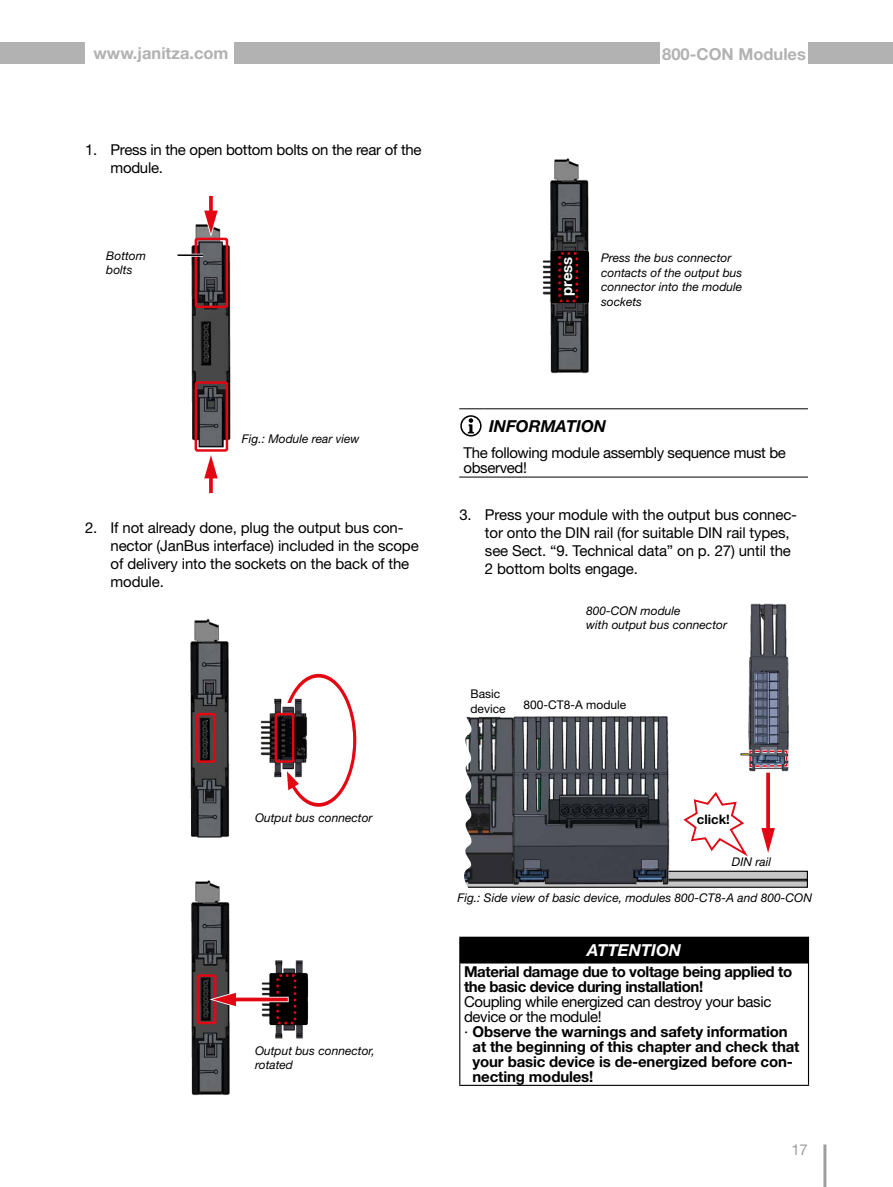
<style>
.page{position:relative;width:893px;height:1187px;background:#fff}
.page>*{position:absolute;margin:0;border:0;box-sizing:border-box;transform-origin:0 0}
.t1{font:700 16.5px "Helvetica Neue LT Pro";color:#b3b2b2}
.t2{font:italic 700 16.5px "Helvetica Neue LT Pro";color:#000}
.t3{font:italic 700 16.5px "Helvetica Neue LT Pro";color:#fff}
.t4{font:15px/18px "Helvetica Neue LT Pro";letter-spacing:-.01em;color:#000}
.t5{font:700 15px/15px "Helvetica Neue LT Pro";letter-spacing:-.01em;color:#000}
.t6{font:700 15px "Helvetica Neue LT Pro";letter-spacing:-.01em;color:#fff}
.t7{font:15px "Helvetica Neue LT Pro";color:#9d9d9c}
.t8{font:700 13.2px "Helvetica Neue LT Pro";color:#000}
.t9{font:italic 12px/14.4px "Helvetica Neue LT Pro";color:#000}
.t10{font:12px/14.4px "Helvetica Neue LT Pro";color:#000}
.s1{font-weight:400}
</style>
<div class="page">
<div style="left:234px;top:43px;width:425px;height:21px;background:#b3b2b2"></div>
<div style="left:808px;top:43px;width:85px;height:21px;background:#b3b2b2"></div>
<div style="left:0;top:43px;width:85px;height:21px;background:#b3b2b2"></div>
<hr style="left:823px;top:1144px;width:3px;height:42px;background:#9d9d9c">
<img style="left:260px;top:698px;width:26px;height:80px">
<img style="left:190px;top:619px;width:40px;height:219px">
<div style="left:196px;top:712px;width:20px;height:50px;border:2px solid #e30613;border-radius:2px"></div>
<div style="left:275px;top:712px;width:19px;height:50px;border:2px solid #e30613;border-radius:2px"></div>
<svg style="left:286px;top:673px;width:71px;height:134px"></svg>
<img style="left:191px;top:224px;width:40px;height:226px">
<div style="left:195px;top:381px;width:33px;height:70px;border:2px solid #e30613;border-radius:2px"></div>
<div style="left:195px;top:238px;width:33px;height:70px;border:2px solid #e30613;border-radius:2px"></div>
<svg style="left:203px;top:195px;width:16px;height:42px"></svg>
<svg style="left:204px;top:455px;width:14px;height:39px"></svg>
<hr style="left:178px;top:254px;width:25px;height:3px;background:#fff">
<hr style="left:178px;top:254px;width:25px;height:2px;background:#000">
<img style="left:191px;top:880px;width:118px;height:216px">
<div style="left:197px;top:974px;width:19px;height:50px;border:2px solid #e30613;border-radius:2px"></div>
<div style="left:269px;top:973px;width:39px;height:51px;background:#000;border-radius:2px"></div>
<div style="left:276px;top:974px;width:20px;height:50px;border:2px dashed #e30613;border-radius:2px"></div>
<svg style="left:210px;top:991px;width:79px;height:16px"></svg>
<img style="left:550px;top:158px;width:39px;height:216px">
<img style="left:542px;top:234px;width:48px;height:83px">
<div style="left:551px;top:251px;width:38px;height:52px;background:#000;border-radius:2px"></div>
<div style="left:558px;top:252px;width:20px;height:50px;border:2px dashed #e30613;border-radius:2px"></div>
<svg style="left:459px;top:408px;width:26px;height:1px"></svg>
<hr style="left:485px;top:408px;width:323px;height:1px;background:#000">
<svg style="left:459px;top:476px;width:26px;height:1px"></svg>
<hr style="left:485px;top:476px;width:323px;height:1px;background:#000">
<svg style="left:460px;top:415px;width:22px;height:21px"></svg>
<div style="left:460px;top:871px;width:347px;height:16px;background:#c6c6c6"></div>
<div style="left:459px;top:870px;width:349px;height:17px;border:1px solid #000"></div>
<div style="left:459px;top:878px;width:349px;height:3px;border:1px solid #000"></div>
<img style="left:479px;top:716px;width:33px;height:172px">
<img style="left:512px;top:716px;width:166px;height:172px">
<svg style="left:459px;top:716px;width:20px;height:172px"></svg>
<img style="left:748px;top:603px;width:41px;height:145px">
<svg style="left:683px;top:748px;width:106px;height:109px"></svg>
<div style="left:460px;top:937px;width:348px;height:25px;background:#000"></div>
<hr style="left:459px;top:962px;width:1px;height:122px;background:#000">
<hr style="left:808px;top:962px;width:1px;height:122px;background:#000">
<hr style="left:459px;top:1084px;width:350px;height:1px;background:#000">
<hr style="left:459px;top:936px;width:350px;height:1px;background:#000">
<svg style="left:459px;top:937px;width:1px;height:25px"></svg>
<svg style="left:808px;top:937px;width:1px;height:25px"></svg>
<hr style="left:460px;top:961px;width:348px;height:2px;background:#000">
<p class="t1" style="left:94px;top:42px;width:137px">www.janitza.com</p>
<p class="t4" style="left:111px;top:141px;width:312px;text-indent:-26px">1. Press in the open bottom bolts on the rear of the module.</p>
<p class="t9" style="left:106px;top:248px;width:41px">Bottom bolts</p>
<p class="t1" style="left:662px;top:43px;width:145px">800-CON Modules</p>
<p class="t6" style="left:558px;top:295px;width:40px;rotate:-90deg">press</p>
<p class="t9" style="left:601px;top:251px;width:143px">Press the bus connector contacts of the output bus connector into the module sockets</p>
<p class="t9" style="left:242px;top:431px;width:119px">Fig.: Module rear view</p>
<p class="t4" style="left:111px;top:518px;width:310px;text-indent:-26px">2. If not already done, plug the output bus con&shy;nector (JanBus interface) included in the scope of delivery into the sockets on the back of the module.</p>
<p class="t2" style="left:489px;top:415px;width:119px">INFORMATION</p>
<p class="t4" style="left:463px;top:444px;width:324px;line-height:15px">The following module assembly sequence must be observed!</p>
<p class="t4" style="left:485px;top:505px;width:314px;text-indent:-26px">3. Press your module with the output bus connec&shy;tor onto the DIN rail (for suitable DIN rail types, see Sect. “9. Technical data” on p. 27) until the 2 bottom bolts engage.</p>
<p class="t9" style="left:586px;top:603px;width:142px">800-CON module<br>with output bus connector</p>
<p class="t10" style="left:470px;top:686px;width:37px">Basic device</p>
<p class="t10" style="left:524px;top:697px;width:104px">800-CT8-A module</p>
<p class="t9" style="left:255px;top:810px;width:119px">Output bus connector</p>
<p class="t9" style="left:255px;top:1043px;width:121px">Output bus connector, rotated</p>
<p class="t8" style="left:697px;top:811px;width:35px">click!</p>
<p class="t9" style="left:732px;top:854px;width:41px">DIN rail</p>
<p class="t9" style="left:457px;top:890px;width:356px">Fig.: Side view of basic device, modules 800-CT8-A and 800-CON</p>
<p class="t3" style="left:587px;top:939px;width:95px">ATTENTION</p>
<p class="t5" style="left:464px;top:963px;width:330px">Material damage due to voltage being applied to the basic device during installation!</p>
<p class="t4" style="left:464px;top:992px;width:309px">Coupling while energized can destroy your basic</p>
<p class="t4" style="left:464px;top:1007px;width:139px">device or the module!</p>
<p class="t5" style="left:464px;top:1023px;width:325px"><span class="s1">·</span> Observe the warnings and safety information</p>
<p class="t5" style="left:473px;top:1038px;width:328px">at the beginning of this chapter and check that</p>
<p class="t5" style="left:473px;top:1053px;width:322px">your basic device is de-energized before con-</p>
<p class="t5" style="left:473px;top:1068px;width:122px">necting modules!</p>
<p class="t7" style="left:791px;top:1140px;width:18px">17</p>
</div>
